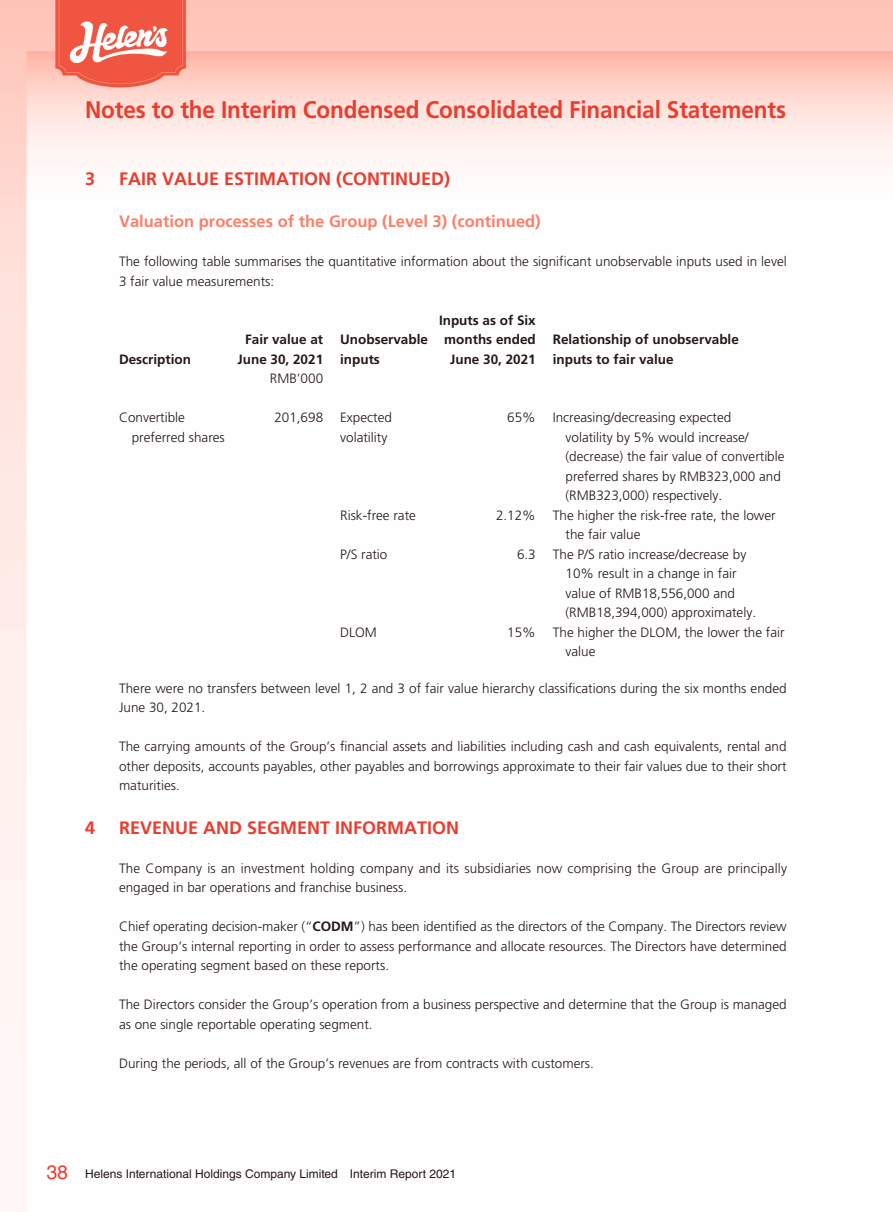
<style>
.page{position:relative;width:893px;height:1212px;background:#fff}
.page>*{position:absolute;margin:0;border:0;box-sizing:border-box;transform-origin:0 0}
.t1{font:700 24px "Frutiger LT Std";letter-spacing:-.005em;color:#ea3d2f;scale:.94 1}
.t2{font:700 18px "Frutiger LT Std";color:#ea3d2f}
.t3{font:700 16.5px "Frutiger LT Std";color:#fb7f69}
.t4{font:300 13.5px/19.5px "Frutiger LT Std";color:#231916}
.t5{font:700 13.5px/19.5px "Frutiger LT Std";color:#231916}
.t6{font:12px "Helvetica LT Std";color:#231916}
.s1{font-weight:700}
.s2{font-size:19.5px;color:#ea3d2f}
</style>
<div class="page">
<img style="left:0;top:0;width:893px;height:1069px">
<svg style="left:69px;top:20px;width:99px;height:43px"></svg>
<h1 class="t1" style="left:85px;top:96px;width:747px">Notes to the Interim Condensed Consolidated Financial Statements</h1>
<h2 class="t2" style="left:85px;top:168px;width:12px">3</h2>
<h2 class="t2" style="left:119px;top:168px;width:333px">FAIR VALUE ESTIMATION (CONTINUED)</h2>
<p class="t3" style="left:119px;top:212px;width:423px">Valuation processes of the Group (Level 3) (continued)</p>
<p class="t4" style="left:119px;top:252px;width:669px">The following table summarises the quantitative information about the significant unobservable inputs used in level<br>3 fair value measurements:</p>
<p class="t5" style="left:119px;top:349px;width:73px">Description</p>
<p class="t5" style="left:238px;top:330px;width:87px;text-align:center">Fair value at<br>June 30, 2021</p>
<p class="t5" style="left:340px;top:330px;width:89px">Unobservable inputs</p>
<p class="t4" style="left:270px;top:369px;width:55px">RMB’000</p>
<p class="t5" style="left:439px;top:310px;width:98px;text-align:right">Inputs as of Six months ended<br>June 30, 2021</p>
<p class="t5" style="left:553px;top:330px;width:188px">Relationship of unobservable inputs to fair value</p>
<p class="t4" style="left:132px;top:408px;width:95px;text-indent:-13px">Convertible preferred shares</p>
<p class="t4" style="left:274px;top:408px;width:50px">201,698</p>
<p class="t4" style="left:340px;top:408px;width:53px">Expected volatility</p>
<p class="t4" style="left:507px;top:408px;width:30px">65%</p>
<p class="t4" style="left:566px;top:408px;width:220px;text-indent:-13px">Increasing/decreasing expected<br>volatility by 5% would increase/ (decrease) the fair value of convertible preferred shares by RMB323,000 and (RMB323,000) respectively.</p>
<p class="t4" style="left:340px;top:505px;width:77px">Risk-free rate</p>
<p class="t4" style="left:496px;top:505px;width:41px">2.12%</p>
<p class="t4" style="left:566px;top:505px;width:212px;text-indent:-13px">The higher the risk-free rate, the lower the fair value</p>
<p class="t4" style="left:340px;top:544px;width:49px">P/S ratio</p>
<p class="t4" style="left:517px;top:544px;width:20px">6.3</p>
<p class="t4" style="left:566px;top:544px;width:192px;text-indent:-13px">The P/S ratio increase/decrease by<br>10% result in a change in fair value of RMB18,556,000 and (RMB18,394,000) approximately.</p>
<p class="t4" style="left:340px;top:622px;width:38px">DLOM</p>
<p class="t4" style="left:507px;top:622px;width:30px">15%</p>
<p class="t4" style="left:566px;top:622px;width:221px;text-indent:-13px">The higher the DLOM, the lower the fair value</p>
<p class="t4" style="left:119px;top:678px;width:669px">There were no transfers between level 1, 2 and 3 of fair value hierarchy classifications during the six months ended<br>June 30, 2021.</p>
<p class="t4" style="left:119px;top:737px;width:669px;text-align:justify">The carrying amounts of the Group’s financial assets and liabilities including cash and cash equivalents, rental and other deposits, accounts payables, other payables and borrowings approximate to their fair values due to their short maturities.</p>
<h2 class="t2" style="left:85px;top:817px;width:12px">4</h2>
<h2 class="t2" style="left:119px;top:817px;width:342px">REVENUE AND SEGMENT INFORMATION</h2>
<p class="t4" style="left:119px;top:859px;width:669px">The Company is an investment holding company and its subsidiaries now comprising the Group are principally engaged in bar operations and franchise business.</p>
<p class="t4" style="left:119px;top:917px;width:669px;text-align:justify">Chief operating decision-maker (“<span class="s1">CODM</span>”) has been identified as the directors of the Company. The Directors review the Group’s internal reporting in order to assess performance and allocate resources. The Directors have determined the operating segment based on these reports.</p>
<p class="t4" style="left:119px;top:995px;width:669px">The Directors consider the Group’s operation from a business perspective and determine that the Group is managed as one single reportable operating segment.</p>
<p class="t4" style="left:119px;top:1053px;width:476px">During the periods, all of the Group’s revenues are from contracts with customers.</p>
<p class="t6" style="left:46px;top:1167px;width:411px"><span class="s2">38</span> Helens International Holdings Company Limited Interim Report 2021</p>
</div>
